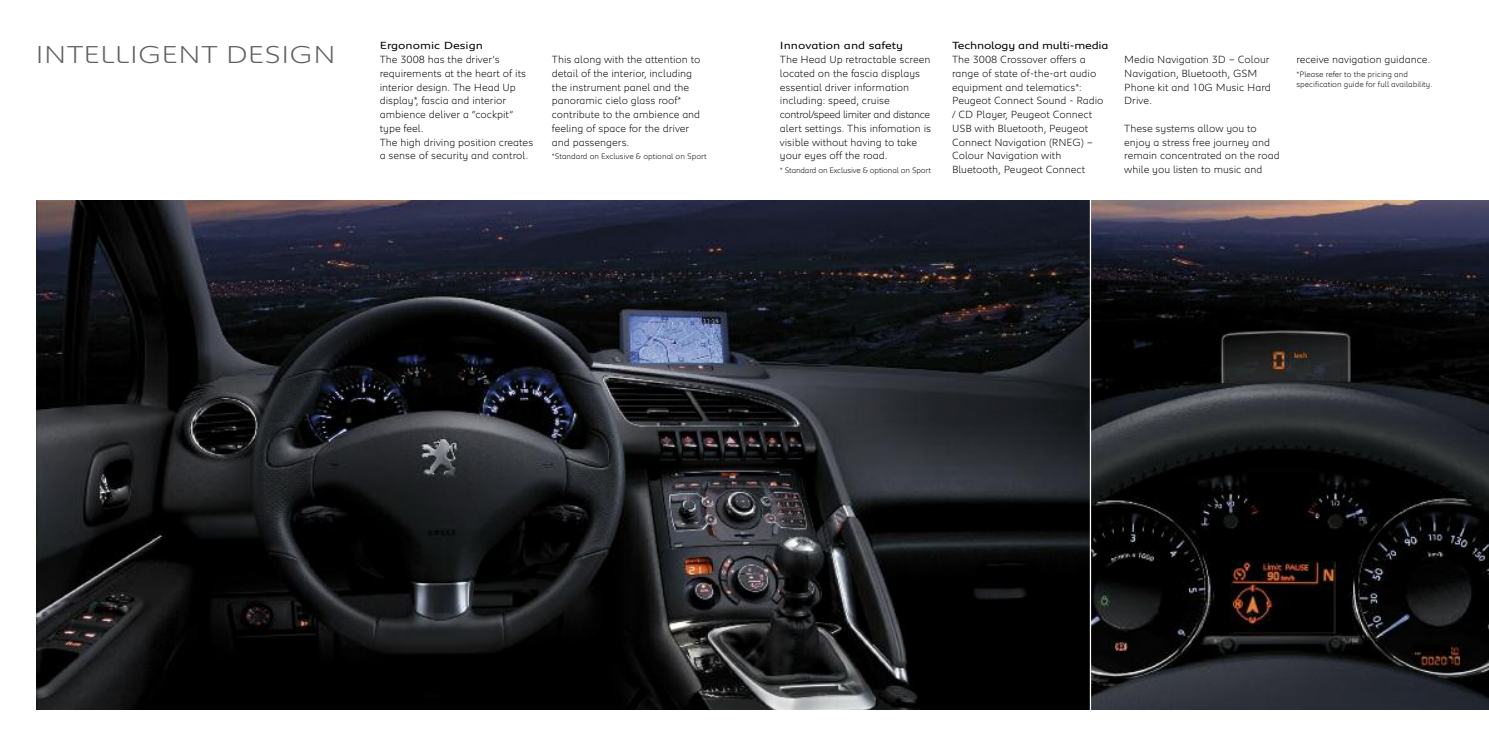
<style>
.page{position:relative;width:1489px;height:745px;background:#fff}
.page>*{position:absolute;margin:0;border:0;box-sizing:border-box;transform-origin:0 0}
.t1{font:300 25px "Peugeot Expanded";color:#5f5f5f}
.t2{font:300 10.62px/13.8px "Peugeot";color:#000}
.t3{font:10.62px "Peugeot Expanded";color:#000}
.t4{font:10.62px "Peugeot Expanded";letter-spacing:-.025em;color:#000}
.t5{font:300 8.12px/10px "Peugeot";color:#000}
.t6{font:300 8.12px "Peugeot";letter-spacing:-.02em;color:#000}
</style>
<div class="page">
<img style="left:36px;top:200px;width:1452px;height:509px">
<hr style="left:1089px;top:187px;width:1px;height:550px;background:#fff">
<h1 class="t1" style="left:35px;top:46px;width:302px">INTELLIGENT DESIGN</h1>
<p class="t3" style="left:380px;top:42px;width:105px">Ergonomic Design</p>
<p class="t2" style="left:380px;top:53px;width:155px">The 3008 has the driver’s requirements at the heart of its interior design. The Head Up display*, fascia and interior ambience deliver a “cockpit” type feel.<br>The high driving position creates a sense of security and control.</p>
<p class="t2" style="left:552px;top:53px;width:150px">This along with the attention to detail of the interior, including the instrument panel and the panoramic cielo glass roof* contribute to the ambience and feeling of space for the driver and passengers.</p>
<p class="t5" style="left:552px;top:152px;width:156px">*Standard on Exclusive &amp; optional on Sport</p>
<p class="t3" style="left:780px;top:42px;width:125px">Innovation and safety</p>
<p class="t2" style="left:780px;top:53px;width:153px">The Head Up retractable screen located on the fascia displays essential driver information including: speed, cruise control/speed limiter and distance alert settings. This infomation is visible without having to take your eyes off the road.</p>
<p class="t6" style="left:780px;top:167px;width:153px">* Standard on Exclusive &amp; optional on Sport</p>
<p class="t4" style="left:952px;top:42px;width:158px">Technology and multi-media</p>
<p class="t2" style="left:952px;top:53px;width:153px">The 3008 Crossover offers a range of state of-the-art audio equipment and telematics*:<br>Peugeot Connect Sound - Radio / CD Player, Peugeot Connect<br>USB with Bluetooth, Peugeot<br>Connect Navigation (RNEG) –<br>Colour Navigation with<br>Bluetooth, Peugeot Connect</p>
<p class="t2" style="left:1124px;top:53px;width:148px">Media Navigation 3D – Colour<br>Navigation, Bluetooth, GSM<br>Phone kit and 10G Music Hard<br>Drive.</p>
<p class="t2" style="left:1124px;top:122px;width:157px">These systems allow you to enjoy a stress free journey and remain concentrated on the road while you listen to music and</p>
<p class="t2" style="left:1296px;top:53px;width:135px">receive navigation guidance.</p>
<p class="t5" style="left:1296px;top:70px;width:137px">*Please refer to the pricing and specification guide for full availability.</p>
</div>
